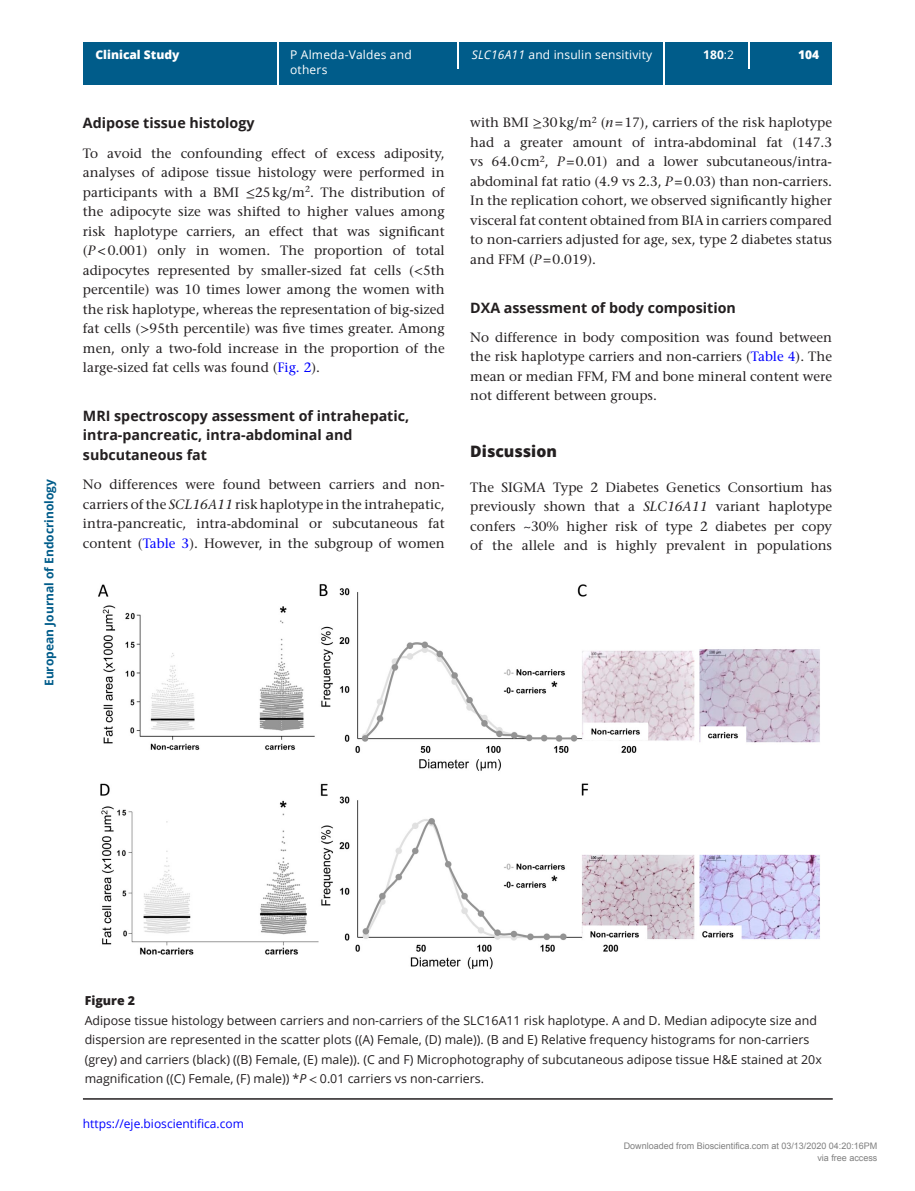
<style>
.page{position:relative;width:915px;height:1191px;background:#fff}
.page>*{position:absolute;margin:0;border:0;box-sizing:border-box;transform-origin:0 0}
.t1{font:800 15.75px "Open Sans";color:#231f20}
.t2{font:700 14.25px/19.5px "Open Sans";color:#231f20}
.TXT{font:500 13.5px/19.5px "Stone Serif Std";color:#231f20;text-align:justify}
.FC{font:12.3px/19.5px "Open Sans";color:#231f20}
.FC-2{font:800 12.3px "Open Sans";color:#231f20}
.t3{font:12px "Open Sans";letter-spacing:.015em;color:#fff}
.t4{font:700 12px "Open Sans";color:#005c8a}
.t5{font:12px "Open Sans";color:#00f}
.t6{font:800 12px "Open Sans";color:#fff}
.t7{font:700 12px "Open Sans";color:#fff}
.t8{font:9px/12px "Arial";color:#808080;text-align:right}
.s1{font-weight:400}
.s2{font-style:italic}
.s3{font-family:"STIX General";font-weight:400}
.s4{font-family:"STIX General";font-weight:400;font-style:italic}
.s5{color:#00f}
.s6{font-family:"STIX General"}
</style>
<div class="page">
<div style="left:83px;top:42px;width:748px;height:43px;background:#005c8a"></div>
<hr style="left:277px;top:42px;width:1px;height:43px;background:#fff">
<hr style="left:663px;top:42px;width:1px;height:43px;background:#fff">
<hr style="left:457px;top:42px;width:2px;height:26px;background:#fff">
<hr style="left:83px;top:1098px;width:749px;height:1px;background:#231f20">
<hr style="left:747px;top:42px;width:2px;height:26px;background:#fff">
<img style="left:98px;top:584px;width:722px;height:385px">
<p class="t4" style="left:41px;top:686px;width:209px;rotate:-90deg">European Journal of Endocrinology</p>
<p class="t6" style="left:95px;top:46px;width:85px">Clinical Study</p>
<p class="t3" style="left:290px;top:47px;width:123px">P Almeda-Valdes and</p>
<p class="t7" style="left:703px;top:46px;width:32px">180<span class="s1">:2</span></p>
<p class="t6" style="left:797px;top:46px;width:23px">104</p>
<p class="t3" style="left:290px;top:61px;width:39px">others</p>
<p class="t3" style="left:471px;top:47px;width:182px"><span class="s2">SLC16A11</span> and insulin sensitivity</p>
<h2 class="t2" style="left:83px;top:113px;width:173px">Adipose tissue histology</h2>
<p class="TXT" style="left:83px;top:143px;width:363px">To avoid the confounding effect of excess adiposity, analyses of adipose tissue histology were performed in participants with a BMI <span class="s3">≤</span>25kg/m<sup>2</sup>. The distribution of the adipocyte size was shifted to higher values among risk haplotype carriers, an effect that was significant (<span class="s2">P</span><span class="s4">&lt;</span>0.001) only in women. The proportion of total adipocytes represented by smaller-sized fat cells (<span class="s3">&lt;</span>5th percentile) was 10 times lower among the women with the risk haplotype, whereas the representation of big-sized fat cells (<span class="s3">&gt;</span>95th percentile) was five times greater. Among men, only a two-fold increase in the proportion of the large-sized fat cells was found (<span class="s5">Fig. 2</span>).</p>
<h2 class="t2" style="left:83px;top:405px;width:328px">MRI spectroscopy assessment of intrahepatic, intra-pancreatic, intra-abdominal and subcutaneous fat</h2>
<p class="TXT" style="left:83px;top:475px;width:363px">No differences were found between carriers and non&shy;carriers of the <span class="s2">SCL16A11</span> risk haplotype in the intrahepatic, intra-pancreatic, intra-abdominal or subcutaneous fat content (<span class="s5">Table 3</span>). However, in the subgroup of women</p>
<p class="TXT" style="left:470px;top:113px;width:363px">with BMI <span class="s3">≥</span>30kg/m<sup>2</sup> (<span class="s2">n</span>=17), carriers of the risk haplotype had a greater amount of intra-abdominal fat (147.3 vs 64.0cm<sup>2</sup>, <span class="s2">P=</span>0.01) and a lower subcutaneous/intra&shy;abdominal fat ratio (4.9 vs 2.3, <span class="s2">P=</span>0.03) than non-carriers.<br>In the replication cohort, we observed significantly higher visceral fat content obtained from BIA in carriers compared to non-carriers adjusted for age, sex, type 2 diabetes status and FFM (<span class="s2">P=</span>0.019).</p>
<h2 class="t2" style="left:470px;top:297px;width:267px">DXA assessment of body composition</h2>
<p class="TXT" style="left:470px;top:327px;width:363px">No difference in body composition was found between the risk haplotype carriers and non-carriers (<span class="s5">Table 4</span>). The mean or median FFM, FM and bone mineral content were not different between groups.</p>
<h1 class="t1" style="left:470px;top:440px;width:88px">Discussion</h1>
<p class="TXT" style="left:470px;top:477px;width:363px">The SIGMA Type 2 Diabetes Genetics Consortium has previously shown that a <span class="s2">SLC16A11</span> variant haplotype confers ~30% higher risk of type 2 diabetes per copy of the allele and is highly prevalent in populations</p>
<p class="FC-2" style="left:85px;top:991px;width:52px">Figure 2</p>
<p class="FC" style="left:85px;top:1010px;width:738px">Adipose tissue histology between carriers and non-carriers of the SLC16A11 risk haplotype. A and D. Median adipocyte size and dispersion are represented in the scatter plots ((A) Female, (D) male)). (B and E) Relative frequency histograms for non-carriers (grey) and carriers (black) ((B) Female, (E) male)). (C and F) Microphotography of subcutaneous adipose tissue H&amp;E stained at 20x magnification ((C) Female, (F) male)) *<span class="s2">P</span> <span class="s6">&lt;</span> 0.01 carriers vs non-carriers.</p>
<p class="t5" style="left:83px;top:1115px;width:162px">https://eje.bioscientifica.com</p>
<p class="t8" style="left:623px;top:1140px;width:255px">Downloaded from Bioscientifica.com at 03/13/2020 04:20:16PM via free access</p>
</div>
